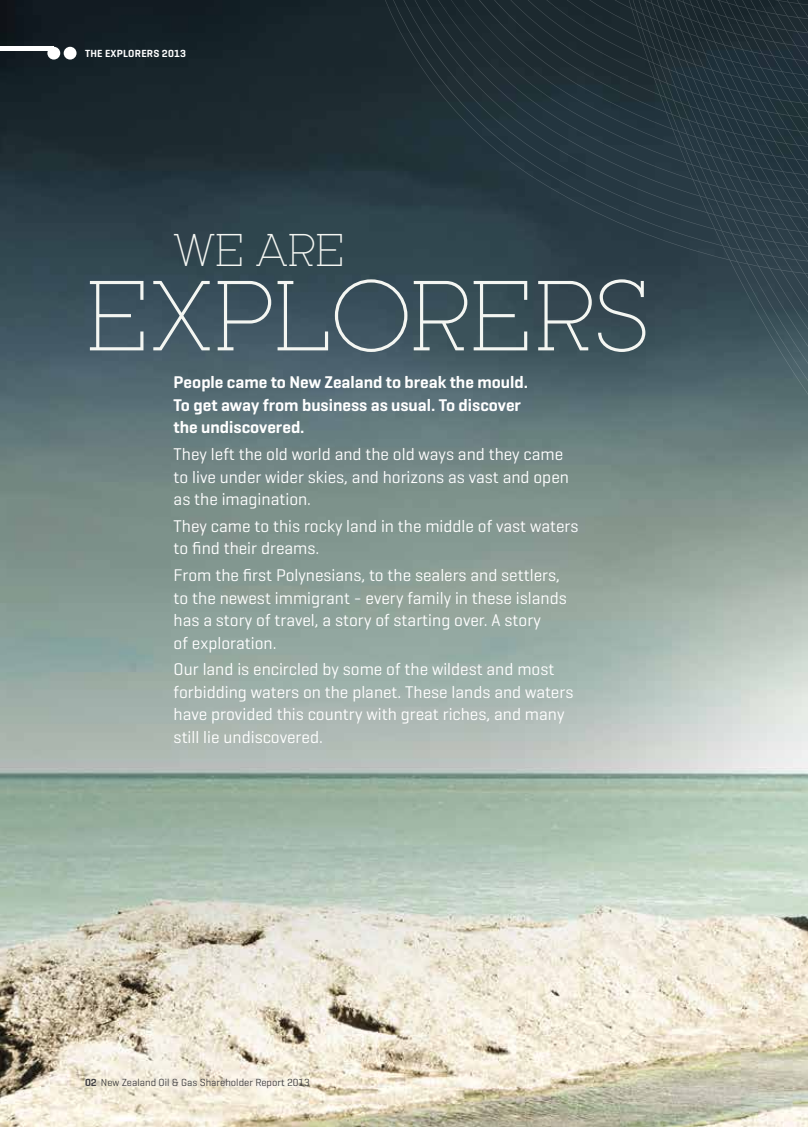
<style>
.page{position:relative;width:808px;height:1127px;background:#fff}
.page>*{position:absolute;margin:0;border:0;box-sizing:border-box;transform-origin:0 0}
.t1{font:300 92.55px "Kettering 105";color:#f4f6f2}
.t2{font:300 42.75px "Kettering 105";color:#f4f6f2}
.t3{font:17.25px/22.5px "Geogrotesque";color:#fff}
.t4{font:600 17.25px/22.5px "Geogrotesque";color:#fff}
.t5{font:10.5px "Geogrotesque";color:#414042}
.t6{font:200 10.5px "Geogrotesque";color:#414042}
.t7{font:600 10.5px "Geogrotesque";letter-spacing:.02em;color:#fff}
.s1{font-weight:600}
</style>
<div class="page">
<img style="left:0;top:0;width:808px;height:1127px">
<div style="left:64px;top:47px;width:13px;height:13px;background:#fff;border-radius:50%"></div>
<hr style="left:0;top:47px;width:54px;height:4px;background:#fff">
<div style="left:47px;top:47px;width:13px;height:13px;background:#fff;border-radius:50%"></div>
<svg style="left:352px;top:0;width:456px;height:703px;background:#8a9c99"></svg>
<svg style="left:378px;top:0;width:430px;height:629px;background:#4c5f62"></svg>
<p class="t7" style="left:85px;top:47px;width:103px">THE EXPLORERS 2013</p>
<h2 class="t2" style="left:174px;top:226px;width:172px">WE ARE</h2>
<h1 class="t1" style="left:86px;top:265px;width:564px">EXPLORERS</h1>
<p class="t4" style="left:174px;top:371px;width:356px">People came to New Zealand to break the mould.<br>To get away from business as usual. To discover the undiscovered.</p>
<p class="t3" style="left:174px;top:442px;width:397px">They left the old world and the old ways and they came to live under wider skies, and horizons as vast and open as the imagination.</p>
<p class="t3" style="left:174px;top:514px;width:406px">They came to this rocky land in the middle of vast waters to find their dreams.</p>
<p class="t3" style="left:174px;top:563px;width:395px">From the first Polynesians, to the sealers and settlers, to the newest immigrant - every family in these islands has a story of travel, a story of starting over. A story<br>of exploration.</p>
<p class="t3" style="left:174px;top:658px;width:401px">Our land is encircled by some of the wildest and most forbidding waters on the planet. These lands and waters have provided this country with great riches, and many still lie undiscovered.</p>
<p class="t6" style="left:85px;top:1076px;width:218px"><span class="s1">2</span> New Zeal nd Oil &amp; Gas Shareholder Report 2013</p>
<p class="t5" style="left:85px;top:1076px;width:226px"><span class="s1">02</span> New Zealand Oil &amp; Gas Shareholder Report 2013</p>
</div>
